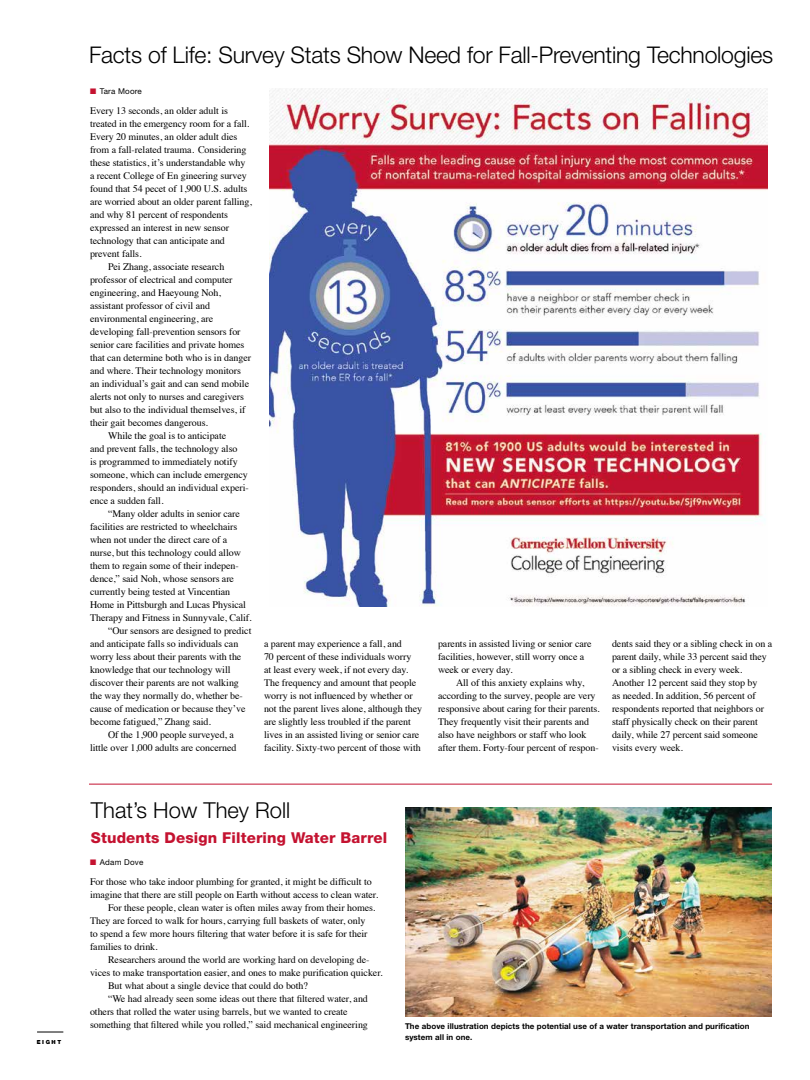
<style>
.page{position:relative;width:810px;height:1080px;background:#fff}
.page>*{position:absolute;margin:0;border:0;box-sizing:border-box;transform-origin:0 0}
.t1{font:300 23px "Helvetica Neue";letter-spacing:-.01em;color:#000}
.t2{font:300 22px "Helvetica Neue";color:#000}
.t3{font:800 15px "Helvetica Neue";letter-spacing:.01em;color:#c41230}
.t4{font:10px/13px "Times";letter-spacing:-.005em;color:#000}
.t5{font:700 8px/11px "Helvetica Neue";letter-spacing:.01em;color:#000}
.t6{font:8px "Helvetica Neue";letter-spacing:.025em;color:#000}
.t7{font:900 5.6px "Helvetica Neue";letter-spacing:.285em;color:#000}
.s1{color:#c41230}
</style>
<div class="page">
<svg style="left:37px;top:1032px;width:26px;height:1px"></svg>
<img style="left:270px;top:88px;width:497px;height:518px">
<hr style="left:89px;top:784px;width:683px;height:1px;background:#c41230">
<img style="left:405px;top:807px;width:367px;height:209px">
<p class="t7" style="left:37px;top:1039px;width:26px">eight</p>
<h1 class="t1" style="left:89px;top:41px;width:686px">Facts of Life: Survey Stats Show Need for Fall-Preventing Technologies</h1>
<p class="t6" style="left:90px;top:87px;width:53px"><span class="s1">■</span> Tara Moore</p>
<p class="t4" style="left:90px;top:104px;width:139px">Every 13 seconds, an older adult is</p>
<p class="t4" style="left:90px;top:117px;width:161px">treated in the emergency room for a fall.</p>
<p class="t4" style="left:90px;top:130px;width:149px">Every 20 minutes, an older adult dies</p>
<p class="t4" style="left:90px;top:143px;width:158px">from a fall-related trauma. Considering</p>
<p class="t4" style="left:90px;top:156px;width:157px">these statistics, it’s understandable why</p>
<p class="t4" style="left:90px;top:169px;width:158px">a recent College of En gineering survey</p>
<p class="t4" style="left:90px;top:182px;width:159px">found that 54 pecet of 1,900 U.S. adults</p>
<p class="t4" style="left:90px;top:195px;width:164px">are worried about an older parent falling,</p>
<p class="t4" style="left:90px;top:208px;width:140px">and why 81 percent of respondents</p>
<p class="t4" style="left:90px;top:221px;width:141px">expressed an interest in new sensor</p>
<p class="t4" style="left:90px;top:234px;width:136px">technology that can anticipate and</p>
<p class="t4" style="left:90px;top:247px;width:53px">prevent falls.</p>
<p class="t4" style="left:108px;top:260px;width:118px">Pei Zhang, associate research</p>
<p class="t4" style="left:90px;top:273px;width:144px">professor of electrical and computer</p>
<p class="t4" style="left:90px;top:286px;width:133px">engineering, and Haeyoung Noh,</p>
<p class="t4" style="left:90px;top:299px;width:122px">assistant professor of civil and</p>
<p class="t4" style="left:90px;top:312px;width:125px">environmental engineering, are</p>
<p class="t4" style="left:90px;top:325px;width:152px">developing fall-prevention sensors for</p>
<p class="t4" style="left:90px;top:338px;width:156px">senior care facilities and private homes</p>
<p class="t4" style="left:90px;top:351px;width:163px">that can determine both who is in danger</p>
<p class="t4" style="left:90px;top:364px;width:153px">and where. Their technology monitors</p>
<p class="t4" style="left:90px;top:377px;width:161px">an individual’s gait and can send mobile</p>
<p class="t4" style="left:90px;top:390px;width:156px">alerts not only to nurses and caregivers</p>
<p class="t4" style="left:90px;top:403px;width:157px">but also to the individual themselves, if</p>
<p class="t4" style="left:90px;top:416px;width:120px">their gait becomes dangerous.</p>
<p class="t4" style="left:108px;top:429px;width:120px">While the goal is to anticipate</p>
<p class="t4" style="left:90px;top:442px;width:149px">and prevent falls, the technology also</p>
<p class="t4" style="left:90px;top:455px;width:149px">is programmed to immediately notify</p>
<p class="t4" style="left:90px;top:468px;width:159px">someone, which can include emergency</p>
<p class="t4" style="left:90px;top:481px;width:160px">responders, should an individual experi-</p>
<p class="t4" style="left:90px;top:494px;width:75px">ence a sudden fall.</p>
<p class="t4" style="left:108px;top:507px;width:133px">“Many older adults in senior care</p>
<p class="t4" style="left:90px;top:520px;width:149px">facilities are restricted to wheelchairs</p>
<p class="t4" style="left:90px;top:533px;width:139px">when not under the direct care of a</p>
<p class="t4" style="left:90px;top:546px;width:152px">nurse, but this technology could allow</p>
<p class="t4" style="left:90px;top:559px;width:150px">them to regain some of their indepen-</p>
<p class="t4" style="left:90px;top:572px;width:146px">dence,” said Noh, whose sensors are</p>
<p class="t4" style="left:90px;top:585px;width:142px">currently being tested at Vincentian</p>
<p class="t4" style="left:90px;top:598px;width:158px">Home in Pittsburgh and Lucas Physical</p>
<p class="t4" style="left:90px;top:611px;width:163px">Therapy and Fitness in Sunnyvale, Calif.</p>
<p class="t4" style="left:108px;top:624px;width:145px">“Our sensors are designed to predict</p>
<p class="t4" style="left:90px;top:637px;width:150px">and anticipate falls so individuals can</p>
<p class="t4" style="left:90px;top:650px;width:153px">worry less about their parents with the</p>
<p class="t4" style="left:90px;top:663px;width:142px">knowledge that our technology will</p>
<p class="t4" style="left:90px;top:676px;width:150px">discover their parents are not walking</p>
<p class="t4" style="left:90px;top:689px;width:154px">the way they normally do, whether be-</p>
<p class="t4" style="left:90px;top:702px;width:157px">cause of medication or because they’ve</p>
<p class="t4" style="left:90px;top:715px;width:123px">become fatigued,” Zhang said.</p>
<p class="t4" style="left:108px;top:728px;width:127px">Of the 1,900 people surveyed, a</p>
<p class="t4" style="left:90px;top:741px;width:148px">little over 1,000 adults are concerned</p>
<p class="t4" style="left:264px;top:637px;width:160px">a parent may experience a fall, and<br>70 percent of these individuals worry<br>at least every week, if not every day.<br>The frequency and amount that people worry is not influenced by whether or not the parent lives alone, although they are slightly less troubled if the parent lives in an assisted living or senior care facility. Sixty-two percent of those with</p>
<p class="t4" style="left:438px;top:637px;width:155px">parents in assisted living or senior care facilities, however, still worry once a week or every day.</p>
<p class="t4" style="left:612px;top:637px;width:162px">dents said they or a sibling check in on a parent daily, while 33 percent said they or a sibling check in every week.<br>Another 12 percent said they stop by<br>as needed. In addition, 56 percent of respondents reported that neighbors or staff physically check on their parent daily, while 27 percent said someone visits every week.</p>
<p class="t4" style="left:438px;top:676px;width:163px;text-indent:18px">All of this anxiety explains why, according to the survey, people are very responsive about caring for their parents.<br>They frequently visit their parents and also have neighbors or staff who look after them. Forty-four percent of respon-</p>
<h2 class="t2" style="left:91px;top:797px;width:201px">That’s How They Roll</h2>
<h3 class="t3" style="left:91px;top:829px;width:298px">Students Design Filtering Water Barrel</h3>
<p class="t6" style="left:90px;top:857px;width:55px"><span class="s1">■</span> Adam Dove</p>
<p class="t4" style="left:90px;top:874px;width:283px">For those who take indoor plumbing for granted, it might be difficult to</p>
<p class="t4" style="left:90px;top:887px;width:290px">imagine that there are still people on Earth without access to clean water.</p>
<p class="t4" style="left:108px;top:900px;width:269px">For these people, clean water is often miles away from their homes.</p>
<p class="t4" style="left:90px;top:913px;width:277px">They are forced to walk for hours, carrying full baskets of water, only</p>
<p class="t4" style="left:90px;top:926px;width:279px">to spend a few more hours filtering that water before it is safe for their</p>
<p class="t4" style="left:90px;top:939px;width:69px">families to drink.</p>
<p class="t4" style="left:108px;top:952px;width:263px">Researchers around the world are working hard on developing de-</p>
<p class="t4" style="left:90px;top:965px;width:294px">vices to make transportation easier, and ones to make purification quicker.</p>
<p class="t4" style="left:108px;top:978px;width:202px">But what about a single device that could do both?</p>
<p class="t4" style="left:108px;top:991px;width:261px">“We had already seen some ideas out there that filtered water, and</p>
<p class="t4" style="left:90px;top:1004px;width:259px">others that rolled the water using barrels, but we wanted to create</p>
<p class="t4" style="left:90px;top:1017px;width:279px">something that filtered while you rolled,” said mechanical engineering</p>
<p class="t5" style="left:405px;top:1020px;width:346px">The above illustration depicts the potential use of a water transportation and purification system all in one.</p>
</div>
